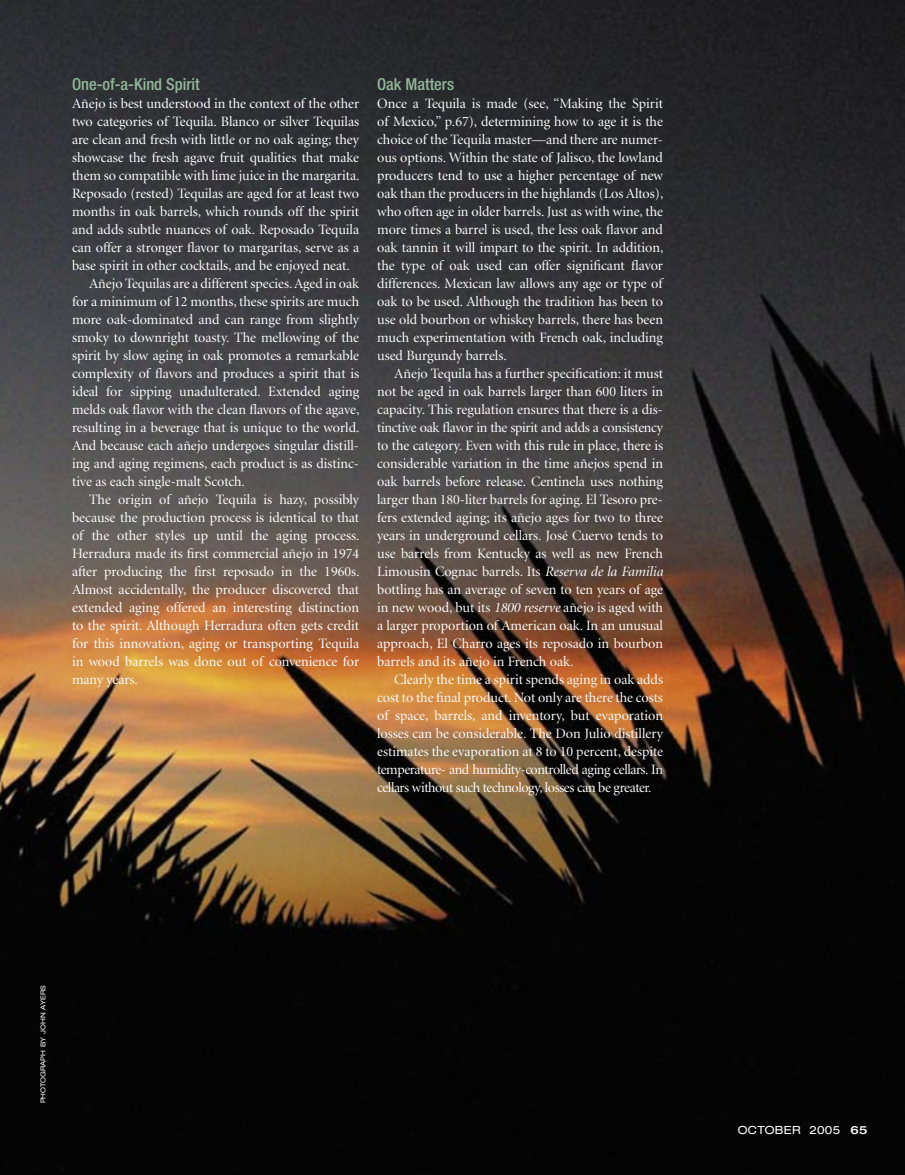
<style>
.page{position:relative;width:905px;height:1175px;background:#fff}
.page>*{position:absolute;margin:0;border:0;box-sizing:border-box;transform-origin:0 0}
.t1{font:500 condensed 16.5px "Helvetica Neue";color:#91b69a}
.t2{font:14.25px/18px "Minion Display";color:#fff;text-align:justify}
.t3{font:expanded 11.25px "Helvetica Neue";letter-spacing:.02em;color:#fff}
.t4{font:expanded 6.75px "Helvetica Neue";color:#fff}
.s1{font-style:italic}
.s2{font-weight:500}
</style>
<div class="page">
<img style="left:0;top:0;width:904px;height:1174px">
<p class="t1" style="left:72px;top:74px;width:129px">One-of-a-Kind Spirit</p>
<p class="t2" style="left:72px;top:95px;width:288px">Añejo is best understood in the context of the other</p>
<p class="t2" style="left:72px;top:113px;width:288px">two categories of Tequila. Blanco or silver Tequilas</p>
<p class="t2" style="left:72px;top:131px;width:288px">are clean and fresh with little or no oak aging; they</p>
<p class="t2" style="left:72px;top:149px;width:288px">showcase the fresh agave fruit qualities that make</p>
<p class="t2" style="left:72px;top:167px;width:289px">them so compatible with lime juice in the margarita.</p>
<p class="t2" style="left:72px;top:185px;width:288px">Reposado (rested) Tequilas are aged for at least two</p>
<p class="t2" style="left:72px;top:203px;width:288px">months in oak barrels, which rounds off the spirit</p>
<p class="t2" style="left:72px;top:221px;width:288px">and adds subtle nuances of oak. Reposado Tequila</p>
<p class="t2" style="left:72px;top:239px;width:288px">can offer a stronger flavor to margaritas, serve as a</p>
<p class="t2" style="left:72px;top:257px;width:279px">base spirit in other cocktails, and be enjoyed neat.</p>
<p class="t2" style="left:89px;top:275px;width:271px">Añejo Tequilas are a different species. Aged in oak</p>
<p class="t2" style="left:72px;top:293px;width:288px">for a minimum of 12 months, these spirits are much</p>
<p class="t2" style="left:72px;top:311px;width:288px">more oak-dominated and can range from slightly</p>
<p class="t2" style="left:72px;top:329px;width:288px">smoky to downright toasty. The mellowing of the</p>
<p class="t2" style="left:72px;top:347px;width:288px">spirit by slow aging in oak promotes a remarkable</p>
<p class="t2" style="left:72px;top:365px;width:288px">complexity of flavors and produces a spirit that is</p>
<p class="t2" style="left:72px;top:383px;width:288px">ideal for sipping unadulterated. Extended aging</p>
<p class="t2" style="left:72px;top:401px;width:289px">melds oak flavor with the clean flavors of the agave,</p>
<p class="t2" style="left:72px;top:419px;width:289px">resulting in a beverage that is unique to the world.</p>
<p class="t2" style="left:72px;top:437px;width:288px">And because each añejo undergoes singular distill-</p>
<p class="t2" style="left:72px;top:455px;width:288px">ing and aging regimens, each product is as distinc-</p>
<p class="t2" style="left:72px;top:473px;width:174px">tive as each single-malt Scotch.</p>
<p class="t2" style="left:89px;top:491px;width:271px">The origin of añejo Tequila is hazy, possibly</p>
<p class="t2" style="left:72px;top:509px;width:288px">because the production process is identical to that</p>
<p class="t2" style="left:72px;top:527px;width:289px">of the other styles up until the aging process.</p>
<p class="t2" style="left:72px;top:545px;width:288px">Herradura made its first commercial añejo in 1974</p>
<p class="t2" style="left:72px;top:563px;width:289px">after producing the first reposado in the 1960s.</p>
<p class="t2" style="left:72px;top:581px;width:288px">Almost accidentally, the producer discovered that</p>
<p class="t2" style="left:72px;top:599px;width:288px">extended aging offered an interesting distinction</p>
<p class="t2" style="left:72px;top:617px;width:288px">to the spirit. Although Herradura often gets credit</p>
<p class="t2" style="left:72px;top:635px;width:288px">for this innovation, aging or transporting Tequila</p>
<p class="t2" style="left:72px;top:653px;width:288px">in wood barrels was done out of convenience for</p>
<p class="t2" style="left:72px;top:671px;width:67px">many years.</p>
<p class="t1" style="left:377px;top:74px;width:79px">Oak Matters</p>
<p class="t2" style="left:377px;top:95px;width:288px">Once a Tequila is made (see, “Making the Spirit of Mexico,” p.67), determining how to age it is the choice of the Tequila master—and there are numer&shy;ous options. Within the state of Jalisco, the lowland producers tend to use a higher percentage of new oak than the producers in the highlands (Los Altos), who often age in older barrels. Just as with wine, the more times a barrel is used, the less oak flavor and oak tannin it will impart to the spirit. In addition, the type of oak used can offer significant flavor differences. Mexican law allows any age or type of oak to be used. Although the tradition has been to use old bourbon or whiskey barrels, there has been much experimentation with French oak, including used Burgundy barrels.</p>
<p class="t2" style="left:377px;top:365px;width:287px;text-indent:17px">Añejo Tequila has a further specification: it must not be aged in oak barrels larger than 600 liters in capacity. This regulation ensures that there is a dis&shy;tinctive oak flavor in the spirit and adds a consistency to the category. Even with this rule in place, there is considerable variation in the time añejos spend in oak barrels before release. Centinela uses nothing larger than 180-liter barrels for aging. El Tesoro pre&shy;fers extended aging; its añejo ages for two to three years in underground cellars. José Cuervo tends to use barrels from Kentucky as well as new French Limousin Cognac barrels. Its <span class="s1">Reserva de la Familia </span>bottling has an average of seven to ten years of age in new wood, but its <span class="s1">1800 reserve</span> añejo is aged with a larger proportion of American oak. In an unusual approach, El Charro ages its reposado in bourbon barrels and its añejo in French oak.</p>
<p class="t2" style="left:377px;top:671px;width:287px;text-indent:17px">Clearly the time a spirit spends aging in oak adds cost to the final product. Not only are there the costs of space, barrels, and inventory, but evaporation losses can be considerable. The Don Julio distillery estimates the evaporation at 8 to 10 percent, despite temperature- and humidity-controlled aging cellars. In cellars without such technology, losses can be greater.</p>
<p class="t4" style="left:39px;top:1103px;width:120px;rotate:-90deg">PHOTOGRAPH BY JOHN AYERS</p>
<p class="t3" style="left:738px;top:1123px;width:131px">OCTOBER 2005 <span class="s2">65</span></p>
</div>
